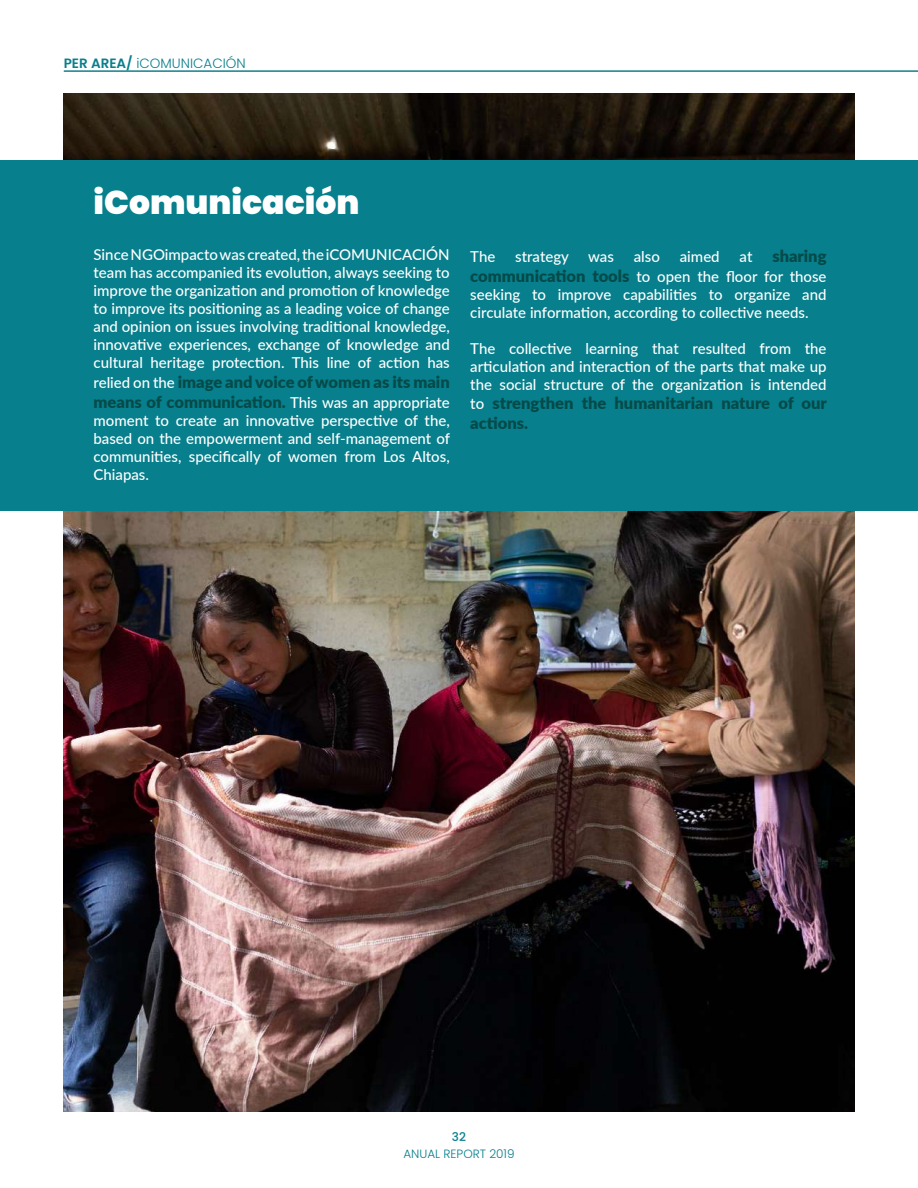
<style>
.page{position:relative;width:918px;height:1188px;background:#fff}
.page>*{position:absolute;margin:0;border:0;box-sizing:border-box;transform-origin:0 0}
.t1{font:900 33px "Poppins";color:#fff}
.t2{font:900 16.5px/19.8px "Lato";color:#044a49}
.t3{font:500 15px/18px "Lato";color:#fff;text-align:justify}
.t4{font:300 13.5px "Poppins";color:#077f8c}
.t5{font:300 12px "Poppins";color:#077f8c}
.t6{font:500 12px "Poppins";color:#077f8c}
.s1{font-weight:600}
.s2{font-weight:500;font-size:15px;color:#fff}
.s3{font-weight:900;font-size:16.5px;color:#044a49}
</style>
<div class="page">
<hr style="left:64px;top:70px;width:854px;height:2px;background:#13808b">
<img style="left:64px;top:94px;width:790px;height:1017px">
<div style="left:0;top:160px;width:918px;height:351px;background:#077f8c"></div>
<p class="t4" style="left:64px;top:55px;width:184px"><span class="s1">PER AREA/</span> iCOMUNICACIÓN</p>
<h1 class="t1" style="left:94px;top:184px;width:267px">iComunicación</h1>
<p class="t3" style="left:94px;top:245px;width:358px">Since NGOimpacto was created, the iCOMUNICACIÓN team has accompanied its evolution, always seeking to improve the organization and promotion of knowledge to improve its positioning as a leading voice of change and opinion on issues involving traditional knowledge, innovative experiences, exchange of knowledge and cultural heritage protection. This line of action has</p>
<p class="t2" style="left:94px;top:372px;width:358px"><span class="s2">relied on the</span> image and voice of women as its main means of communication. <span class="s2">This was an appropriate</span></p>
<p class="t3" style="left:94px;top:411px;width:358px">moment to create an innovative perspective of the, based on the empowerment and self-management of communities, specifically of women from Los Altos, Chiapas.</p>
<p class="t3" style="left:470px;top:247px;width:27px">The</p>
<p class="t3" style="left:515px;top:247px;width:55px">strategy</p>
<p class="t3" style="left:588px;top:247px;width:27px">was</p>
<p class="t3" style="left:634px;top:247px;width:28px">also</p>
<p class="t3" style="left:680px;top:247px;width:41px">aimed</p>
<p class="t2" style="left:740px;top:245px;width:88px"><span class="s2">at</span> sharing</p>
<p class="t3" style="left:470px;top:266px;width:358px"><span class="s3">communication tools</span> to open the floor for those seeking to improve capabilities to organize and circulate information, according to collective needs.</p>
<p class="t3" style="left:470px;top:338px;width:358px">The collective learning that resulted from the articulation and interaction of the parts that make up the social structure of the organization is intended</p>
<p class="t2" style="left:470px;top:393px;width:358px"><span class="s2">to</span> strengthen the humanitarian nature of our actions.</p>
<p class="t6" style="left:452px;top:1130px;width:16px">32</p>
<p class="t5" style="left:403px;top:1147px;width:113px">ANUAL REPORT 2019</p>
</div>
